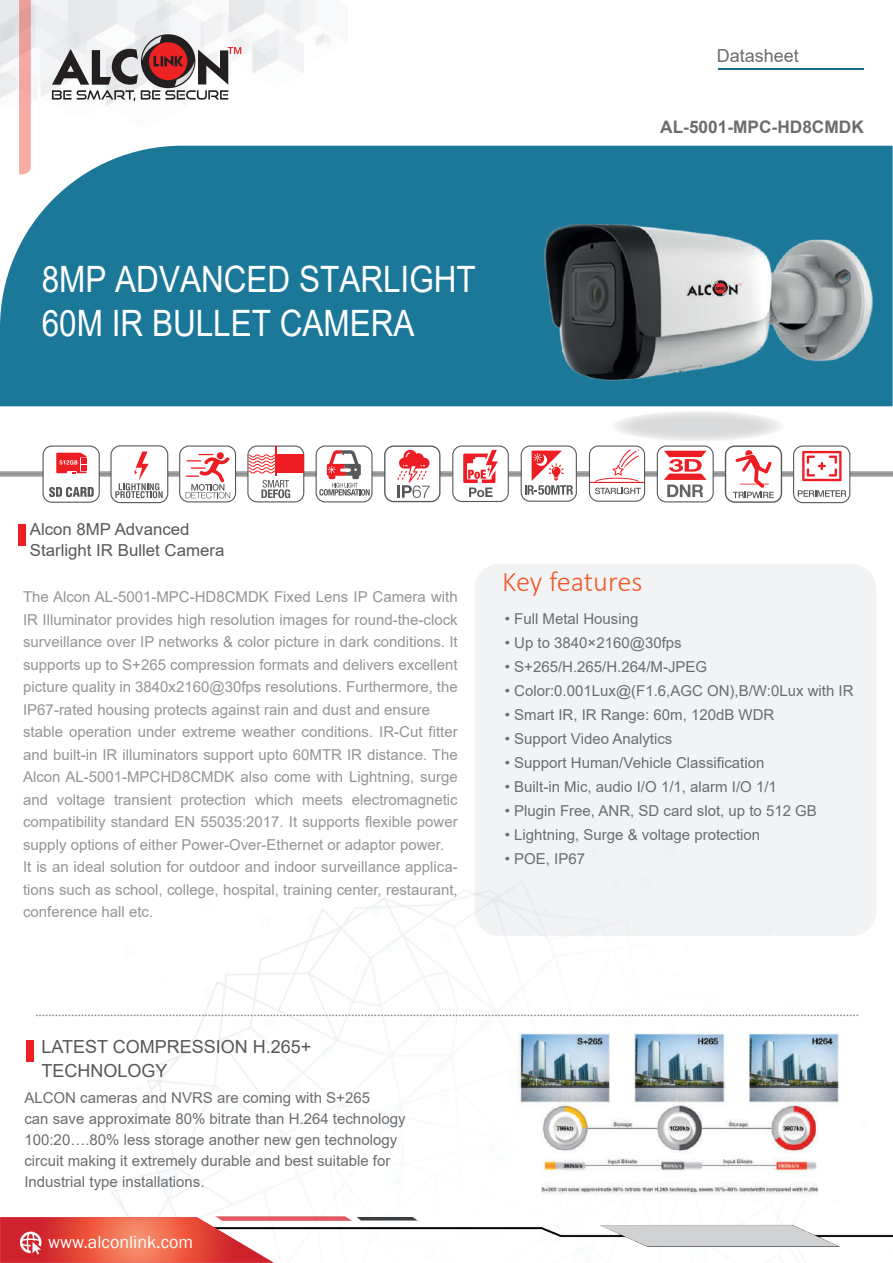
<style>
.page{position:relative;width:893px;height:1263px;background:#fff}
.page>*{position:absolute;margin:0;border:0;box-sizing:border-box;transform-origin:0 0}
.t1{font:36.3px/43.7px "Arial";color:#fff;scale:.87 1}
.t2{font:300 28.5px "Calibri";letter-spacing:-.005em;color:#f15929}
.t3{font:18px/24px "Arial";color:#57585a}
.t4{font:18px "Franklin Gothic";color:#fff}
.t5{font:18px "Arial";color:#6c6d70}
.t6{font:700 17.25px "Arial";color:#6c6d70}
.t7{font:16.5px/21px "Arial";color:#57585a}
.t8{font:15px/22.5px "Arial";color:#939598}
.t9{font:15px/21px "Arial";color:#6c6d70}
.t10{font:15px "Segoe UI Historic";color:#808285}
</style>
<div class="page">
<img style="left:26px;top:890px;width:839px;height:297px">
<div style="left:475px;top:564px;width:401px;height:372px;background:#f2f3f4;border-radius:24px"></div>
<img style="left:0;top:1px;width:331px;height:105px">
<svg style="left:52px;top:34px;width:189px;height:67px"></svg>
<img style="left:111px;top:1187px;width:782px;height:60px">
<svg style="left:0;top:1217px;width:274px;height:46px;background:#e46459"></svg>
<div style="left:0;top:146px;width:893px;height:260px;background:#1c7899"></div>
<svg style="left:611px;top:411px;width:173px;height:30px;background:#e1e2e3"></svg>
<svg style="left:599px;top:1225px;width:240px;height:21px"></svg>
<svg style="left:19px;top:0;width:12px;height:174px;background:#f1a8a5"></svg>
<hr style="left:718px;top:68px;width:146px;height:1px;background:#166b8d">
<div style="left:18px;top:524px;width:8px;height:22px;background:#ee1d23"></div>
<div style="left:26px;top:1040px;width:8px;height:21px;background:#ee1d23"></div>
<img style="left:518px;top:1033px;width:321px;height:166px">
<img style="left:531px;top:178px;width:351px;height:234px">
<hr style="left:0;top:472px;width:893px;height:1px;background:#57585a">
<hr style="left:0;top:473px;width:893px;height:2px;background:#57585a">
<hr style="left:0;top:476px;width:893px;height:1px;background:#57585a">
<div style="left:385px;top:446px;width:54px;height:55px;background:#fff"></div>
<div style="left:384px;top:445px;width:56px;height:57px;border:1px solid #57585a;border-radius:9px"></div>
<svg style="left:397px;top:449px;width:33px;height:49px"></svg>
<div style="left:453px;top:446px;width:55px;height:55px;background:#fff;border-radius:9px"></div>
<div style="left:452px;top:445px;width:57px;height:57px;border:1px solid #57585a;border-radius:9px"></div>
<svg style="left:463px;top:450px;width:35px;height:47px"></svg>
<div style="left:521px;top:446px;width:55px;height:55px;background:#fff;border-radius:9px"></div>
<div style="left:521px;top:445px;width:56px;height:57px;border:1px solid #57585a;border-radius:9px"></div>
<svg style="left:525px;top:451px;width:48px;height:44px"></svg>
<div style="left:657px;top:446px;width:56px;height:56px;background:#fff;border-radius:9px"></div>
<div style="left:657px;top:445px;width:57px;height:57px;border:1px solid #57585a;border-radius:9px"></div>
<svg style="left:664px;top:451px;width:42px;height:46px"></svg>
<div style="left:316px;top:446px;width:56px;height:56px;background:#fff;border-radius:9px"></div>
<div style="left:316px;top:445px;width:57px;height:57px;border:1px solid #57585a;border-radius:9px"></div>
<svg style="left:319px;top:450px;width:51px;height:46px"></svg>
<div style="left:248px;top:446px;width:56px;height:56px;background:#fff;border-radius:9px"></div>
<div style="left:247px;top:445px;width:57px;height:57px;border:1px solid #57585a;border-radius:9px"></div>
<div style="left:276px;top:454px;width:27px;height:19px;background:#ee1d23"></div>
<svg style="left:248px;top:447px;width:42px;height:51px"></svg>
<div style="left:180px;top:446px;width:56px;height:56px;background:#fff;border-radius:9px"></div>
<div style="left:179px;top:445px;width:57px;height:57px;border:1px solid #57585a;border-radius:9px"></div>
<svg style="left:186px;top:454px;width:44px;height:44px"></svg>
<div style="left:794px;top:446px;width:56px;height:57px;background:#fff;border-radius:9px"></div>
<div style="left:793px;top:445px;width:57px;height:58px;border:1px solid #57585a;border-radius:9px"></div>
<svg style="left:798px;top:490px;width:48px;height:7px"></svg>
<svg style="left:802px;top:451px;width:39px;height:30px"></svg>
<div style="left:725px;top:446px;width:56px;height:56px;background:#fff;border-radius:9px"></div>
<div style="left:725px;top:445px;width:57px;height:58px;border:1px solid #57585a;border-radius:9px"></div>
<svg style="left:733px;top:450px;width:41px;height:48px"></svg>
<div style="left:111px;top:446px;width:57px;height:57px;background:#fff;border-radius:9px"></div>
<div style="left:110px;top:445px;width:58px;height:58px;border:1px solid #57585a;border-radius:9px"></div>
<svg style="left:115px;top:451px;width:48px;height:47px"></svg>
<div style="left:43px;top:446px;width:56px;height:56px;background:#fff;border-radius:9px"></div>
<div style="left:43px;top:445px;width:57px;height:58px;border:1px solid #57585a;border-radius:9px"></div>
<svg style="left:49px;top:487px;width:45px;height:10px"></svg>
<svg style="left:56px;top:453px;width:31px;height:20px"></svg>
<div style="left:589px;top:446px;width:56px;height:55px;background:#fff;border-radius:9px"></div>
<div style="left:589px;top:445px;width:56px;height:57px;border:1px solid #57585a;border-radius:9px"></div>
<hr style="left:590px;top:482px;width:54px;height:1px;background:#ee1d23">
<svg style="left:595px;top:449px;width:44px;height:33px"></svg>
<svg style="left:595px;top:488px;width:46px;height:6px"></svg>
<p class="t5" style="left:717px;top:43px;width:84px">Datasheet</p>
<h1 class="t1" style="left:42px;top:257px;width:501px">8MP ADVANCED STARLIGHT<br>60M IR BULLET CAMERA</h1>
<p class="t6" style="left:660px;top:114px;width:205px">AL-5001-MPC-HD8CMDK</p>
<p class="t7" style="left:30px;top:519px;width:196px">Alcon 8MP Advanced<br>Starlight IR Bullet Camera</p>
<p class="t8" style="left:23px;top:585px;width:436px">The Alcon AL-5001-MPC-HD8CMDK Fixed Lens IP Camera with IR Illuminator provides high resolution images for round-the-clock surveillance over IP networks &amp; color picture in dark conditions. It supports up to S+265 compression formats and delivers excellent picture quality in 3840x2160@30fps resolutions. Furthermore, the IP67-rated housing protects against rain and dust and ensure stable operation under extreme weather conditions. IR-Cut fitter and built-in IR illuminators support upto 60MTR IR distance. The Alcon AL-5001-MPCHD8CMDK also come with Lightning, surge and voltage transient protection which meets electromagnetic compatibility standard EN 55035:2017. It supports flexible power supply options of either Power-Over-Ethernet or adaptor power.<br>It is an ideal solution for outdoor and indoor surveillance applica&shy;tions such as school, college, hospital, training center, restaurant, conference hall etc.</p>
<h2 class="t2" style="left:502px;top:564px;width:142px">Key features</h2>
<p class="t9" style="left:505px;top:608px;width:135px">• Full Metal Housing</p>
<p class="t9" style="left:505px;top:632px;width:178px">• Up to 3840×2160@30fps</p>
<p class="t9" style="left:505px;top:656px;width:204px">• S+265/H.265/H.264/M-JPEG</p>
<p class="t9" style="left:505px;top:680px;width:350px">• Color:0.001Lux@(F1.6,AGC ON),B/W:0Lux with IR</p>
<p class="t9" style="left:505px;top:704px;width:271px">• Smart IR, IR Range: 60m, 120dB WDR</p>
<p class="t9" style="left:505px;top:728px;width:169px">• Support Video Analytics</p>
<p class="t9" style="left:505px;top:752px;width:261px">• Support Human/Vehicle Classification</p>
<p class="t9" style="left:505px;top:776px;width:274px">• Built-in Mic, audio I/O 1/1, alarm I/O 1/1</p>
<p class="t9" style="left:505px;top:800px;width:314px">• Plugin Free, ANR, SD card slot, up to 512 GB</p>
<p class="t9" style="left:505px;top:824px;width:257px">• Lightning, Surge &amp; voltage protection</p>
<p class="t9" style="left:505px;top:848px;width:82px">• POE, IP67</p>
<p class="t10" style="left:35px;top:1002px;width:825px">.............................................................................................................................................................................................................................................................</p>
<p class="t3" style="left:42px;top:1034px;width:271px">LATEST COMPRESSION H.265+<br>TECHNOLOGY</p>
<p class="t9" style="left:24px;top:1087px;width:383px">ALCON cameras and NVRS are coming with S+265<br>can save approximate 80% bitrate than H.264 technology 100:20….80% less storage another new gen technology circuit making it extremely durable and best suitable for Industrial type installations.</p>
<p class="t4" style="left:48px;top:1230px;width:146px">www.alconlink.com</p>
</div>
